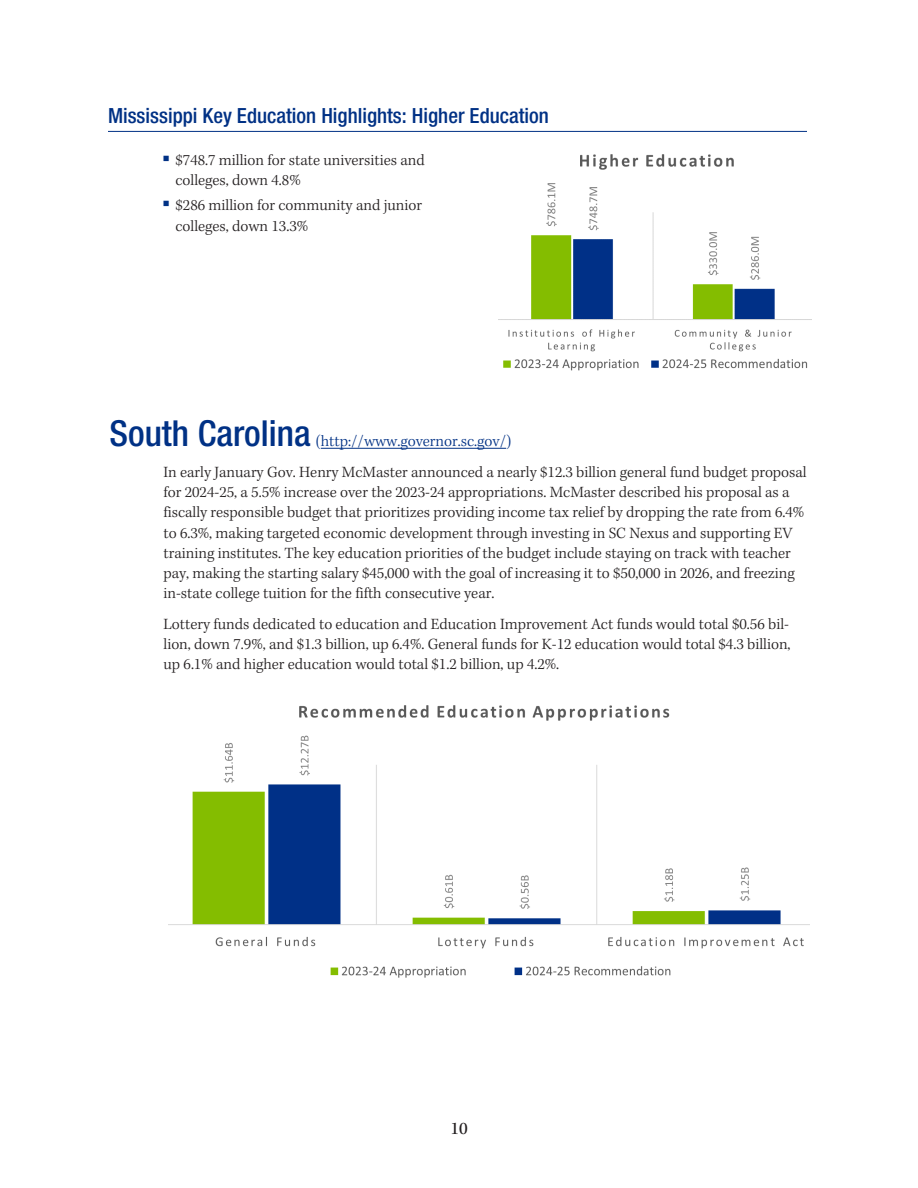
<style>
.page{position:relative;width:918px;height:1188px;background:#fff}
.page>*{position:absolute;margin:0;border:0;box-sizing:border-box;transform-origin:0 0}
.t1{font:500 condensed 35.85px "Helvetica Neue LT Pro";color:#003185}
.subheads{font:500 condensed 20.85px "Helvetica Neue LT Pro";color:#003185}
.t2{font:18px "Kepler Std";color:#231f20}
.t3{font:300 16.2px "Kepler Std";color:#003185}
.text{font:300 16.05px/20.1px "Kepler Std";color:#231f20}
.bullet_1{font:300 16.05px/20.1px "Kepler Std";color:#231f20}
.s1{color:#003185}
</style>
<div class="page">
<hr style="left:321px;top:448px;width:185px;height:1px;background:#003185">
<hr style="left:108px;top:131px;width:699px;height:1px;background:#003185">
<img style="left:499px;top:154px;width:313px;height:217px">
<img style="left:168px;top:705px;width:642px;height:273px">
<p class="subheads" style="left:108px;top:103px;width:443px">Mississippi Key Education Highlights: Higher Education</p>
<p class="bullet_1" style="left:175px;top:150px;width:251px;text-indent:-13px"><span class="s1">▪</span> $748.7 million for state universities and colleges, down 4.8%</p>
<p class="bullet_1" style="left:175px;top:196px;width:248px;text-indent:-13px"><span class="s1">▪</span> $286 million for community and junior colleges, down 13.3%</p>
<p class="t1" style="left:110px;top:412px;width:203px">South Carolina</p>
<p class="t3" style="left:316px;top:432px;width:197px">(http://www.governor.sc.gov/)</p>
<p class="text" style="left:164px;top:463px;width:645px">In early January Gov. Henry McMaster announced a nearly $12.3 billion general fund budget proposal for 2024-25, a 5.5% increase over the 2023-24 appropriations. McMaster described his proposal as a fiscally responsible budget that prioritizes providing income tax relief by dropping the rate from 6.4% to 6.3%, making targeted economic development through investing in SC Nexus and supporting EV training institutes. The key education priorities of the budget include staying on track with teacher pay, making the starting salary $45,000 with the goal of increasing it to $50,000 in 2026, and freezing in-state college tuition for the fifth consecutive year.</p>
<p class="text" style="left:164px;top:615px;width:629px;text-align:justify">Lottery funds dedicated to education and Education Improvement Act funds would total $0.56 bil&shy;lion, down 7.9%, and $1.3 billion, up 6.4%. General funds for K-12 education would total $4.3 billion, up 6.1% and higher education would total $1.2 billion, up 4.2%.</p>
<p class="t2" style="left:450px;top:1118px;width:19px">10</p>
</div>
